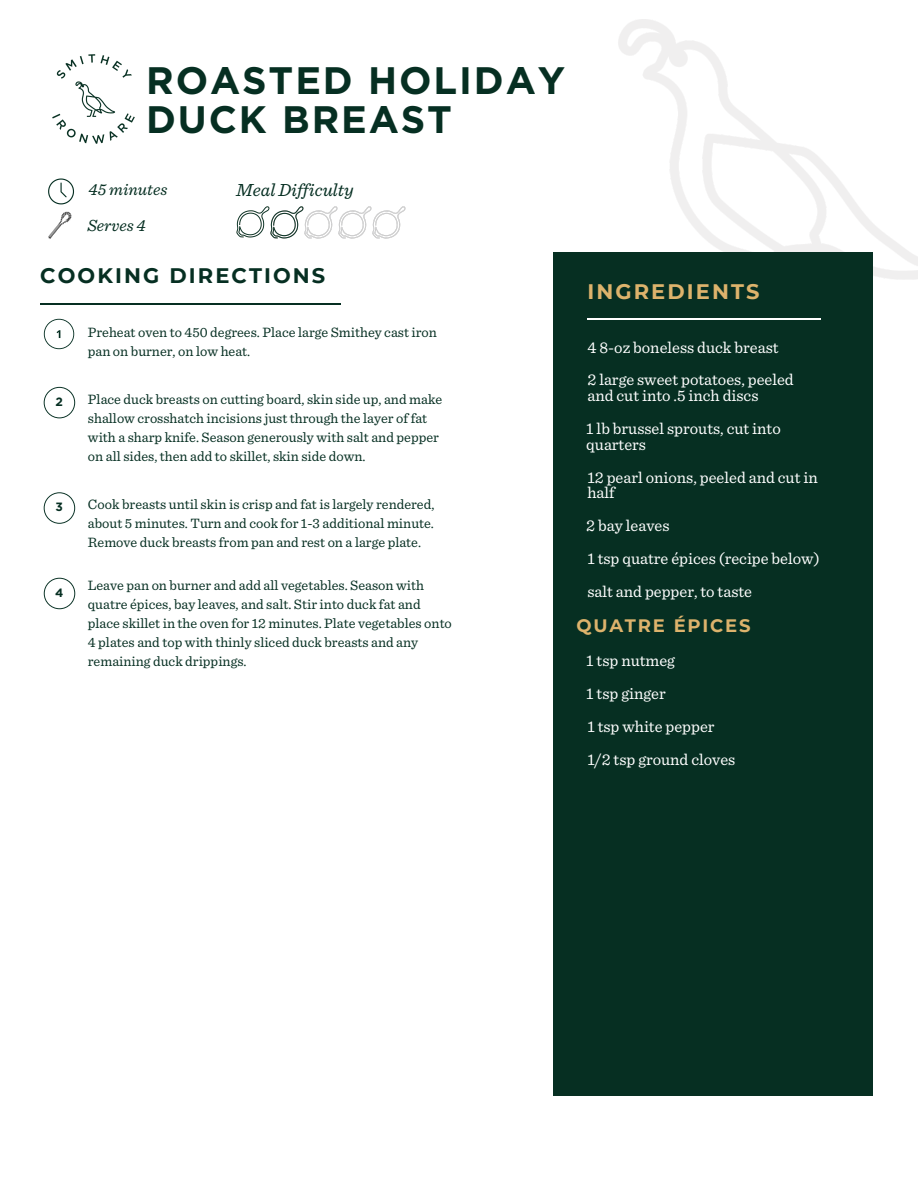
<style>
.page{position:relative;width:918px;height:1188px;background:#fff}
.page>*{position:absolute;margin:0;border:0;box-sizing:border-box;transform-origin:0 0}
.t1{font:700 38.25px/38.2px "Gotham";letter-spacing:.05em;color:#062f22}
.t2{font:700 21px "Montserrat";letter-spacing:.1em;color:#062f22}
.t3{font:700 21px "Montserrat";letter-spacing:.1em;color:#ddb36c}
.t4{font:italic 18.45px "Sentinel";color:#062f22}
.t5{font:700 18px "Montserrat";letter-spacing:.1em;color:#ddb36c}
.t6{font:italic 16.95px/35.2px "Sentinel";color:#062f22}
.t7{font:16.5px/32.8px "Sentinel";color:#fff}
.t8{font:14.25px/19.2px "Sentinel";color:#062f22}
.t9{font:700 12px "Gotham";color:#062f22}
</style>
<div class="page">
<img style="left:600px;top:19px;width:318px;height:261px">
<div style="left:553px;top:253px;width:320px;height:843px;background:#062f22"></div>
<hr style="left:40px;top:304px;width:301px;height:1px;background:#062f22">
<hr style="left:587px;top:319px;width:234px;height:1px;background:#fff">
<img style="left:52px;top:54px;width:83px;height:90px">
<svg style="left:48px;top:178px;width:26px;height:26px"></svg>
<img style="left:48px;top:211px;width:24px;height:28px">
<img style="left:236px;top:206px;width:34px;height:32px">
<svg style="left:44px;top:319px;width:30px;height:30px"></svg>
<img style="left:270px;top:206px;width:136px;height:33px">
<svg style="left:44px;top:387px;width:31px;height:31px"></svg>
<svg style="left:44px;top:492px;width:31px;height:32px"></svg>
<svg style="left:44px;top:578px;width:31px;height:31px"></svg>
<h1 class="t1" style="left:146px;top:61px;width:421px">ROASTED HOLIDAY<br>DUCK BREAST</h1>
<p class="t6" style="left:88px;top:173px;width:82px">45 minutes<br>Serves 4</p>
<p class="t4" style="left:236px;top:182px;width:119px">Meal Difficulty</p>
<h2 class="t2" style="left:40px;top:263px;width:287px">COOKING DIRECTIONS</h2>
<p class="t9" style="left:55px;top:394px;width:9px">2</p>
<p class="t8" style="left:88px;top:323px;width:351px">Preheat oven to 450 degrees. Place large Smithey cast iron pan on burner, on low heat.</p>
<p class="t8" style="left:88px;top:390px;width:356px">Place duck breasts on cutting board, skin side up, and make shallow crosshatch incisions just through the layer of fat with a sharp knife. Season generously with salt and pepper on all sides, then add to skillet, skin side down.</p>
<p class="t9" style="left:56px;top:500px;width:9px">3</p>
<p class="t8" style="left:88px;top:495px;width:348px;text-align:justify">Cook breasts until skin is crisp and fat is largely rendered, about 5 minutes. Turn and cook for 1-3 additional minute.<br>Remove duck breasts from pan and rest on a large plate.</p>
<p class="t8" style="left:88px;top:576px;width:366px">Leave pan on burner and add all vegetables. Season with quatre épices, bay leaves, and salt. Stir into duck fat and place skillet in the oven for 12 minutes. Plate vegetables onto 4 plates and top with thinly sliced duck breasts and any remaining duck drippings.</p>
<p class="t9" style="left:55px;top:585px;width:10px">4</p>
<h2 class="t3" style="left:587px;top:278px;width:174px">INGREDIENTS</h2>
<p class="t7" style="left:587px;top:331px;width:208px">4 8-oz boneless duck breast<br>2 large sweet potatoes, peeled</p>
<p class="t7" style="left:586px;top:380px;width:196px">and cut into .5 inch discs<br>1 lb brussel sprouts, cut into</p>
<p class="t7" style="left:586px;top:428px;width:61px">quarters</p>
<p class="t7" style="left:587px;top:470px;width:232px;line-height:15.8px">12 pearl onions, peeled and cut in half</p>
<p class="t7" style="left:586px;top:510px;width:235px">2 bay leaves<br>1 tsp quatre épices (recipe below) salt and pepper, to taste</p>
<p class="t5" style="left:576px;top:615px;width:176px">QUATRE ÉPICES</p>
<p class="t7" style="left:586px;top:645px;width:90px">1 tsp nutmeg</p>
<p class="t7" style="left:586px;top:678px;width:81px">1 tsp ginger</p>
<p class="t7" style="left:587px;top:710px;width:129px">1 tsp white pepper</p>
<p class="t7" style="left:587px;top:743px;width:150px">1/2 tsp ground cloves</p>
</div>
